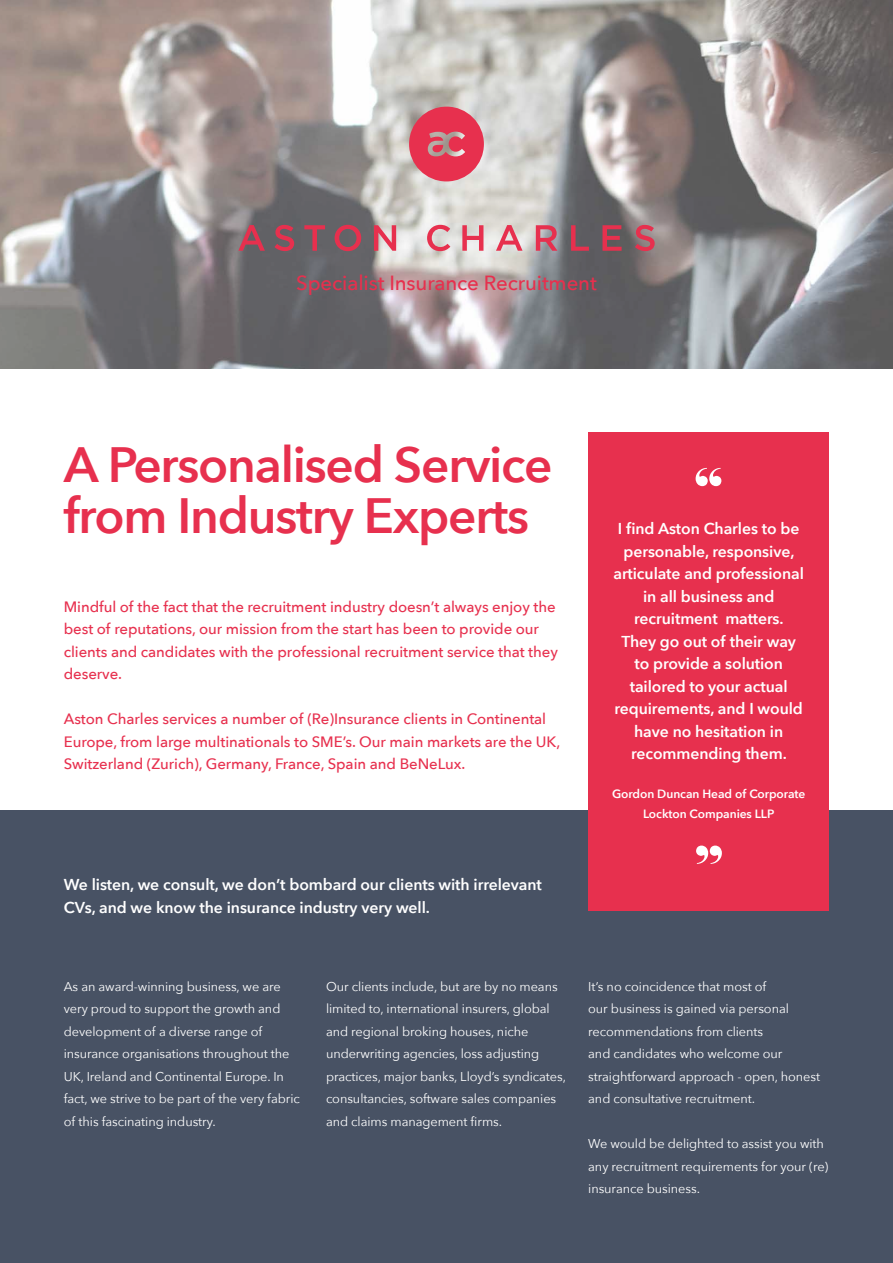
<style>
.page{position:relative;width:893px;height:1263px;background:#fff}
.page>*{position:absolute;margin:0;border:0;box-sizing:border-box;transform-origin:0 0}
.t1{font:60px "Elephant";color:#fff}
.t2{font:600 49.5px/51px "Avenir Next";letter-spacing:-.025em;color:#e7304e}
.t3{font:500 20.4px "Avenir Next";letter-spacing:-.005em;color:#e7304e}
.t4{font:600 15.75px/22.5px "Avenir Next";letter-spacing:-.005em;color:#fff}
.t5{font:500 15px/22.5px "Avenir Next";letter-spacing:-.005em;color:#e7304e}
.t6{font:12.75px/22.5px "Avenir Next";letter-spacing:-.005em;color:#fff}
.t7{font:600 12px/19.5px "Avenir Next";letter-spacing:-.005em;color:#fff;text-align:center}
</style>
<div class="page">
<svg style="left:0;top:0;width:893px;height:369px;background:#999493"></svg>
<div style="left:0;top:811px;width:893px;height:452px;background:#485264"></div>
<svg style="left:409px;top:107px;width:75px;height:74px;background:#dc5b6f"></svg>
<svg style="left:238px;top:225px;width:27px;height:26px"></svg>
<svg style="left:274px;top:225px;width:20px;height:26px"></svg>
<svg style="left:304px;top:225px;width:21px;height:26px"></svg>
<svg style="left:335px;top:225px;width:26px;height:26px"></svg>
<svg style="left:374px;top:225px;width:22px;height:26px"></svg>
<svg style="left:427px;top:225px;width:23px;height:26px"></svg>
<svg style="left:462px;top:225px;width:21px;height:26px"></svg>
<svg style="left:496px;top:225px;width:27px;height:26px"></svg>
<svg style="left:536px;top:225px;width:21px;height:26px"></svg>
<svg style="left:571px;top:225px;width:18px;height:26px"></svg>
<svg style="left:602px;top:225px;width:20px;height:26px"></svg>
<svg style="left:635px;top:225px;width:20px;height:26px"></svg>
<div style="left:588px;top:433px;width:241px;height:478px;background:#e7304e"></div>
<h3 class="t3" style="left:296px;top:266px;width:302px">Specialist Insurance Recruitment</h3>
<h2 class="t2" style="left:64px;top:438px;width:490px">A Personalised Service from Industry Experts</h2>
<p class="t5" style="left:64px;top:595px;width:496px">Mindful of the fact that the recruitment industry doesn’t always enjoy the best of reputations, our mission from the start has been to provide our clients and candidates with the professional recruitment service that they deserve.</p>
<p class="t5" style="left:64px;top:707px;width:498px">Aston Charles services a number of (Re)Insurance clients in Continental<br>Europe, from large multinationals to SME’s. Our main markets are the UK,<br>Switzerland (Zurich), Germany, France, Spain and BeNeLux.</p>
<p class="t4" style="left:64px;top:873px;width:479px">We listen, we consult, we don’t bombard our clients with irrelevant<br>CVs, and we know the insurance industry very well.</p>
<h1 class="t1" style="left:695px;top:453px;width:29px">“</h1>
<p class="t4" style="left:613px;top:517px;width:192px;text-align:center">I find Aston Charles to be personable, responsive, articulate and professional in all business and recruitment matters.<br>They go out of their way to provide a solution tailored to your actual requirements, and I would have no hesitation in recommending them.</p>
<p class="t7" style="left:612px;top:784px;width:195px">Gordon Duncan Head of Corporate<br>Lockton Companies LLP</p>
<h1 class="t1" style="left:695px;top:831px;width:29px">”</h1>
<p class="t6" style="left:64px;top:974px;width:238px">As an award-winning business, we are very proud to support the growth and development of a diverse range of insurance organisations throughout the UK, Ireland and Continental Europe. In fact, we strive to be part of the very fabric of this fascinating industry.</p>
<p class="t6" style="left:326px;top:974px;width:241px">Our clients include, but are by no means limited to, international insurers, global and regional broking houses, niche underwriting agencies, loss adjusting practices, major banks, Lloyd’s syndicates, consultancies, software sales companies and claims management firms.</p>
<p class="t6" style="left:588px;top:975px;width:233px">It’s no coincidence that most of<br>our business is gained via personal recommendations from clients<br>and candidates who welcome our straightforward approach - open, honest and consultative recruitment.</p>
<p class="t6" style="left:588px;top:1132px;width:242px">We would be delighted to assist you with any recruitment requirements for your (re) insurance business.</p>
</div>
